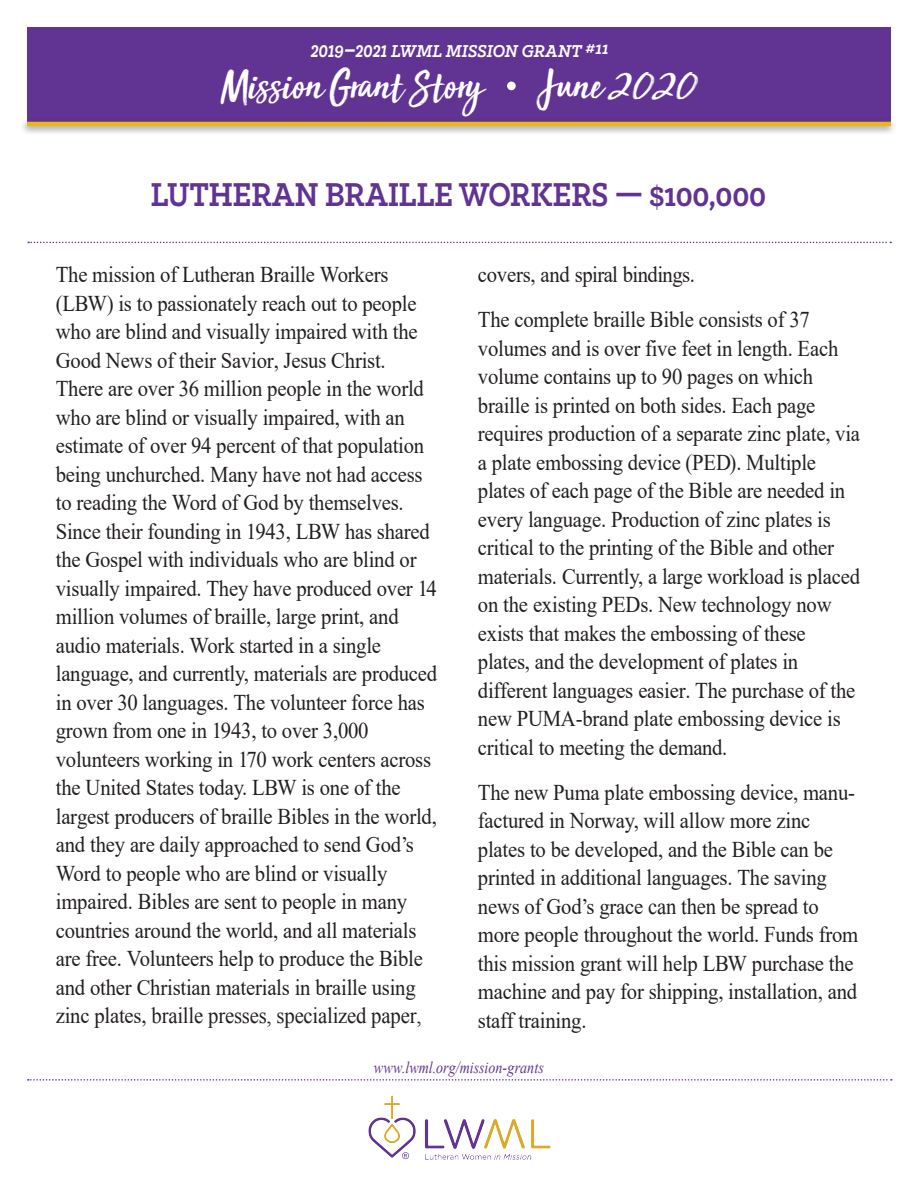
<style>
.page{position:relative;width:918px;height:1188px;background:#fff}
.page>*{position:absolute;margin:0;border:0;box-sizing:border-box;transform-origin:0 0}
.t1{font:45px "Sun Valley";letter-spacing:-.005em;color:#fff}
.t2{font:700 37.5px "Klinic Slab";letter-spacing:-.01em;color:#613393;scale:.86 1}
.t3{font:22.5px/28.5px "Times New Roman";letter-spacing:-.01em;color:#231f20;scale:.92 1}
.t4{font:italic 700 19.5px "Klinic Slab";letter-spacing:-.005em;color:#fff;scale:.9 1}
.t5{font:italic 16.5px "Times New Roman";color:#613393;scale:.85 1}
.s1{font-size:24.6px}
.s2{font-family:"Klinic Slab";font-weight:700;font-style:italic;font-size:63px}
.s3{font-size:33px}
</style>
<div class="page">
<svg style="left:28px;top:1079px;width:864px;height:2px"></svg>
<div style="left:27px;top:27px;width:864px;height:95px;background:#613393"></div>
<svg style="left:28px;top:242px;width:863px;height:1px"></svg>
<div style="left:19px;top:118px;width:877px;height:17px;background:#231f20;opacity:.51"></div>
<hr style="left:27px;top:122px;width:864px;height:4px;background:#eab51d">
<img style="left:368px;top:1095px;width:183px;height:65px">
<svg style="left:402px;top:1152px;width:7px;height:7px"></svg>
<p class="t4" style="left:311px;top:38px;width:332px"><span class="s1">201</span>9<span class="s1">–2021</span> LWML MISSION GRANT <sup>#</sup>11</p>
<h1 class="t1" style="left:221px;top:47px;width:478px">Mission Grant Story <span class="s2">·</span> June <span class="s3">2020</span></h1>
<h2 class="t2" style="left:151px;top:170px;width:717px">LUTHERAN BRAILLE WORKERS — $100,000</h2>
<p class="t3" style="left:56px;top:260px;width:416px">The mission of Lutheran Braille Workers (LBW) is to passionately reach out to people who are blind and visually impaired with the Good News of their Savior, Jesus Christ.<br>There are over 36 million people in the world who are blind or visually impaired, with an estimate of over 94 percent of that population being unchurched. Many have not had access to reading the Word of God by themselves.<br>Since their founding in 1943, LBW has shared the Gospel with individuals who are blind or visually impaired. They have produced over 14 million volumes of braille, large print, and audio materials. Work started in a single language, and currently, materials are produced in over 30 languages. The volunteer force has grown from one in 1943, to over 3,000 volunteers working in 170 work centers across the United States today. LBW is one of the largest producers of braille Bibles in the world, and they are daily approached to send God’s Word to people who are blind or visually impaired. Bibles are sent to people in many countries around the world, and all materials are free. Volunteers help to produce the Bible and other Christian materials in braille using zinc plates, braille presses, specialized paper,</p>
<p class="t3" style="left:478px;top:252px;width:362px;line-height:45px">covers, and spiral bindings.<br>The complete braille Bible consists of 37</p>
<p class="t3" style="left:478px;top:333px;width:417px">volumes and is over five feet in length. Each volume contains up to 90 pages on which braille is printed on both sides. Each page requires production of a separate zinc plate, via a plate embossing device (PED). Multiple plates of each page of the Bible are needed in every language. Production of zinc plates is critical to the printing of the Bible and other materials. Currently, a large workload is placed on the existing PEDs. New technology now exists that makes the embossing of these plates, and the development of plates in different languages easier. The purchase of the new PUMA-brand plate embossing device is critical to meeting the demand.</p>
<p class="t3" style="left:478px;top:777px;width:415px">The new Puma plate embossing device, manu&shy;factured in Norway, will allow more zinc plates to be developed, and the Bible can be printed in additional languages. The saving news of God’s grace can then be spread to more people throughout the world. Funds from this mission grant will help LBW purchase the machine and pay for shipping, installation, and staff training.</p>
<p class="t5" style="left:374px;top:1056px;width:201px">www.lwml.org/mission-grants</p>
</div>
